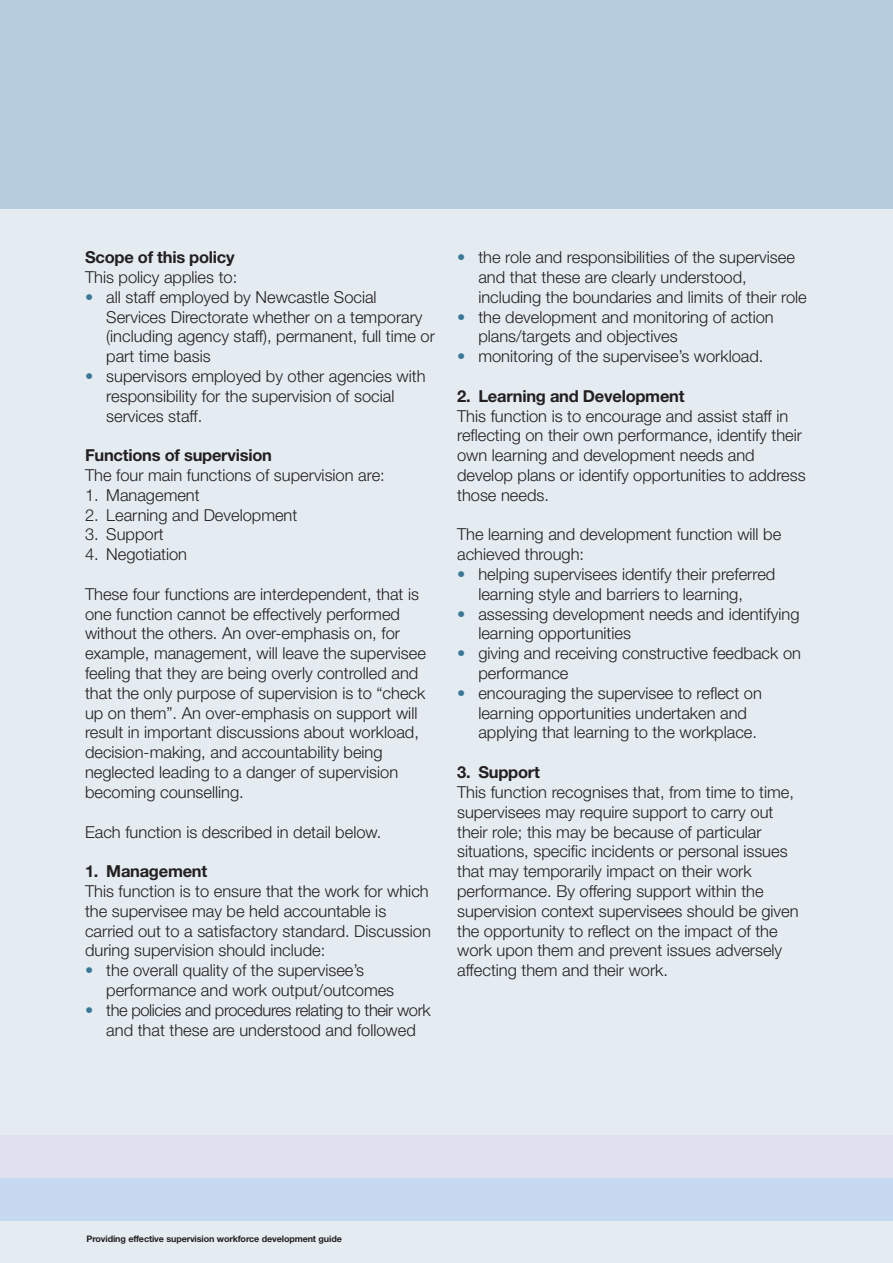
<style>
.page{position:relative;width:893px;height:1263px;background:#e4ecf2}
.page>*{position:absolute;margin:0;border:0;box-sizing:border-box;transform-origin:0 0}
.t1{font:300 16.5px/19.8px "Helvetica Neue";color:#231f20}
.t2{font:700 16.5px "Helvetica Neue";letter-spacing:-.015em;color:#231f20}
.t3{font:300 16.5px/19.8px "Helvetica Neue";letter-spacing:-.025em;color:#231f20;text-align:center}
.t4{font:700 9px "Helvetica Neue";letter-spacing:-.015em;color:#231f20}
.s1{color:#3b7898}
</style>
<div class="page">
<div style="left:0;top:1136px;width:893px;height:57px;background:#e1e0ef"></div>
<div style="left:0;top:1178px;width:893px;height:43px;background:#c6d9f0"></div>
<div style="left:0;top:0;width:893px;height:209px;background:#b7ccdc"></div>
<p class="t2" style="left:85px;top:251px;width:151px">Scope of this policy</p>
<p class="t1" style="left:85px;top:269px;width:154px">This policy applies to:</p>
<p class="t1" style="left:106px;top:289px;width:330px;text-indent:-21px"><span class="s1">•</span> all staff employed by Newcastle Social Services Directorate whether on a temporary (including agency staff), permanent, full time or part time basis</p>
<p class="t1" style="left:106px;top:368px;width:321px;text-indent:-21px"><span class="s1">•</span> supervisors employed by other agencies with responsibility for the supervision of social services staff.</p>
<p class="t2" style="left:85px;top:449px;width:188px">Functions of supervision</p>
<p class="t1" style="left:85px;top:467px;width:301px">The four main functions of supervision are:</p>
<p class="t1" style="left:85px;top:487px;width:116px">1. Management</p>
<p class="t1" style="left:85px;top:506px;width:214px">2. Learning and Development</p>
<p class="t1" style="left:85px;top:526px;width:80px">3. Support</p>
<p class="t1" style="left:85px;top:546px;width:104px">4. Negotiation</p>
<p class="t1" style="left:85px;top:586px;width:342px">These four functions are interdependent, that is one function cannot be effectively performed without the others. An over-emphasis on, for example, management, will leave the supervisee feeling that they are being overly controlled and that the only purpose of supervision is to “check up on them”. An over-emphasis on support will result in important discussions about workload, decision-making, and accountability being neglected leading to a danger of supervision becoming counselling.</p>
<p class="t1" style="left:85px;top:823px;width:298px">Each function is described in detail below.</p>
<p class="t2" style="left:85px;top:865px;width:124px">1. Management</p>
<p class="t1" style="left:85px;top:883px;width:347px">This function is to ensure that the work for which the supervisee may be held accountable is carried out to a satisfactory standard. Discussion during supervision should include:</p>
<p class="t1" style="left:106px;top:962px;width:289px;text-indent:-21px"><span class="s1">•</span> the overall quality of the supervisee’s performance and work output/outcomes</p>
<p class="t3" style="left:85px;top:1001px;width:347px"><span class="s1">•</span> the policies and procedures relating to their work and that these are understood and followed</p>
<p class="t1" style="left:478px;top:249px;width:330px;text-indent:-21px"><span class="s1">•</span> the role and responsibilities of the supervisee and that these are clearly understood, including the boundaries and limits of their role</p>
<p class="t1" style="left:478px;top:308px;width:297px;text-indent:-21px"><span class="s1">•</span> the development and monitoring of action plans/targets and objectives</p>
<p class="t1" style="left:457px;top:348px;width:308px"><span class="s1">•</span> monitoring of the supervisee’s workload.</p>
<p class="t2" style="left:457px;top:390px;width:229px">2. Learning and Development</p>
<p class="t1" style="left:457px;top:407px;width:350px">This function is to encourage and assist staff in reflecting on their own performance, identify their own learning and development needs and develop plans or identify opportunities to address those needs.</p>
<p class="t1" style="left:457px;top:526px;width:326px">The learning and development function will be achieved through:</p>
<p class="t1" style="left:478px;top:566px;width:299px;text-indent:-21px"><span class="s1">•</span> helping supervisees identify their preferred learning style and barriers to learning,</p>
<p class="t1" style="left:478px;top:605px;width:323px;text-indent:-21px"><span class="s1">•</span> assessing development needs and identifying learning opportunities</p>
<p class="t1" style="left:478px;top:645px;width:324px;text-indent:-21px"><span class="s1">•</span> giving and receiving constructive feedback on performance</p>
<p class="t1" style="left:478px;top:685px;width:285px;text-indent:-21px"><span class="s1">•</span> encouraging the supervisee to reflect on learning opportunities undertaken and applying that learning to the workplace.</p>
<p class="t2" style="left:457px;top:766px;width:84px">3. Support</p>
<p class="t1" style="left:457px;top:784px;width:343px">This function recognises that, from time to time, supervisees may require support to carry out their role; this may be because of particular situations, specific incidents or personal issues that may temporarily impact on their work performance. By offering support within the supervision context supervisees should be given the opportunity to reflect on the impact of the work upon them and prevent issues adversely affecting them and their work.</p>
<p class="t4" style="left:87px;top:1235px;width:257px">Providing effective supervision workforce development guide</p>
</div>
